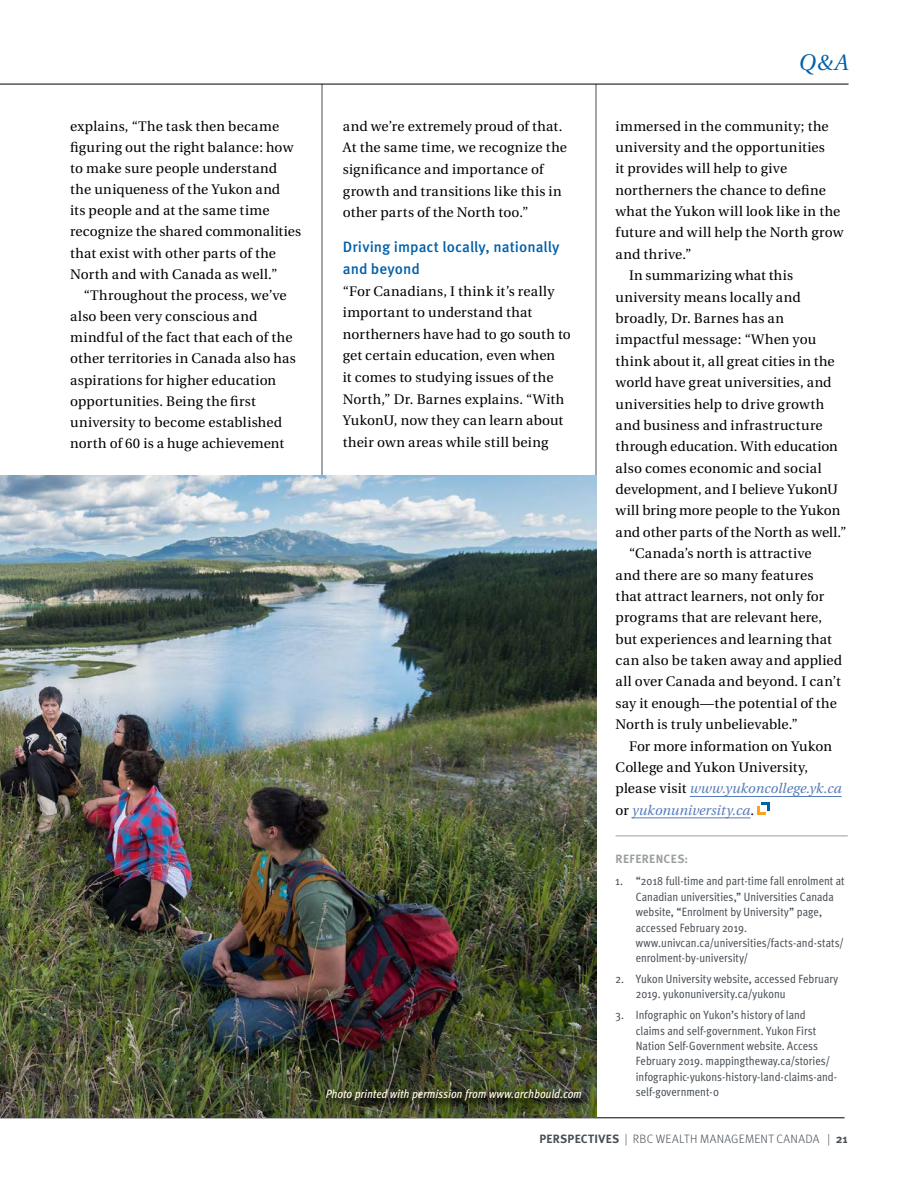
<style>
.page{position:relative;width:918px;height:1188px;background:#fff}
.page>*{position:absolute;margin:0;border:0;box-sizing:border-box;transform-origin:0 0}
.t1{font:italic 22.5px "Utopia";color:#0060a9}
.t2{font:500 15px/21.6px "Meta OT";letter-spacing:.005em;color:#0060a9}
.t3{font:13.8px/21.1px "Utopia";letter-spacing:.015em;color:#000}
.t4{font:italic 13.8px "Utopia";letter-spacing:.005em;color:#577cba}
.t5{font:13.8px "Utopia";letter-spacing:-.005em;color:#000}
.t6{font:13.8px "Utopia";letter-spacing:.035em;color:#000}
.t7{font:300 12.15px "Meta OT";letter-spacing:.025em;color:#484f55}
.t8{font:12px/15.5px "Meta Cond";letter-spacing:.005em;color:#484f55}
.t9{font:italic 500 12px "Meta Cond";color:#fff8e6}
.t10{font:700 12px "Meta OT";letter-spacing:.035em;color:#9da0a2}
.s1{font-style:normal;color:#000}
.s2{font-weight:700;font-size:12px}
.s3{font-size:12px}
</style>
<div class="page">
<hr style="left:0;top:1117px;width:845px;height:1px;background:#000">
<hr style="left:322px;top:84px;width:1px;height:1034px;background:#484f55">
<hr style="left:596px;top:84px;width:1px;height:1034px;background:#484f55">
<img style="left:0;top:475px;width:596px;height:642px">
<hr style="left:0;top:84px;width:849px;height:1px;background:#000">
<hr style="left:690px;top:796px;width:152px;height:1px;background:#577cba">
<hr style="left:632px;top:818px;width:119px;height:1px;background:#577cba">
<hr style="left:616px;top:836px;width:232px;height:1px;background:#9da0a2">
<div style="left:761px;top:803px;width:8px;height:8px;background:#0060a9"></div>
<div style="left:757px;top:807px;width:9px;height:8px;background:#faa21b"></div>
<div style="left:760px;top:805px;width:7px;height:7px;background:#fff"></div>
<div style="left:324px;top:1087px;width:269px;height:25px;background:#000;opacity:.75"></div>
<p class="t3" style="left:70px;top:116px;width:232px">explains, “The task then became figuring out the right balance: how to make sure people understand the uniqueness of the Yukon and<br>its people and at the same time recognize the shared commonalities that exist with other parts of the<br>North and with Canada as well.”</p>
<p class="t3" style="left:70px;top:285px;width:227px;text-indent:14px">“Throughout the process, we’ve also been very conscious and mindful of the fact that each of the other territories in Canada also has aspirations for higher education opportunities. Being the first university to become established north of 60 is a huge achievement</p>
<p class="t3" style="left:343px;top:115px;width:226px;line-height:21.6px">and we’re extremely proud of that.<br>At the same time, we recognize the significance and importance of growth and transitions like this in other parts of the North too.”</p>
<p class="t2" style="left:343px;top:236px;width:218px">Driving impact locally, nationally and beyond</p>
<p class="t3" style="left:343px;top:280px;width:230px;line-height:21.6px">“For Canadians, I think it’s really important to understand that northerners have had to go south to get certain education, even when<br>it comes to studying issues of the North,” Dr. Barnes explains. “With YukonU, now they can learn about their own areas while still being</p>
<h1 class="t1" style="left:799px;top:50px;width:51px">Q&amp;A</h1>
<p class="t3" style="left:616px;top:116px;width:215px">immersed in the community; the</p>
<p class="t3" style="left:616px;top:137px;width:211px">university and the opportunities</p>
<p class="t3" style="left:616px;top:158px;width:173px">it provides will help to give</p>
<p class="t3" style="left:616px;top:180px;width:212px">northerners the chance to define</p>
<p class="t3" style="left:616px;top:201px;width:226px">what the Yukon will look like in the</p>
<p class="t3" style="left:616px;top:222px;width:229px">future and will help the North grow</p>
<p class="t6" style="left:616px;top:247px;width:77px">and thrive.”</p>
<p class="t3" style="left:629px;top:265px;width:165px">In summarizing what this</p>
<p class="t3" style="left:616px;top:287px;width:187px">university means locally and</p>
<p class="t3" style="left:616px;top:308px;width:170px">broadly, Dr. Barnes has an</p>
<p class="t3" style="left:616px;top:329px;width:202px">impactful message: “When you</p>
<p class="t3" style="left:616px;top:351px;width:221px">think about it, all great cities in the</p>
<p class="t3" style="left:616px;top:372px;width:218px">world have great universities, and</p>
<p class="t3" style="left:616px;top:394px;width:210px">universities help to drive growth</p>
<p class="t3" style="left:616px;top:415px;width:209px">and business and infrastructure</p>
<p class="t3" style="left:616px;top:436px;width:224px">through education. With education</p>
<p class="t3" style="left:616px;top:458px;width:208px">also comes economic and social</p>
<p class="t5" style="left:616px;top:482px;width:224px">development, and I believe YukonU</p>
<p class="t3" style="left:616px;top:500px;width:226px">will bring more people to the Yukon</p>
<p class="t3" style="left:616px;top:522px;width:232px">and other parts of the North as well.”</p>
<p class="t3" style="left:629px;top:543px;width:184px">“Canada’s north is attractive</p>
<p class="t3" style="left:616px;top:565px;width:199px">and there are so many features</p>
<p class="t3" style="left:616px;top:586px;width:210px">that attract learners, not only for</p>
<p class="t3" style="left:616px;top:607px;width:208px">programs that are relevant here,</p>
<p class="t3" style="left:616px;top:629px;width:218px">but experiences and learning that</p>
<p class="t3" style="left:616px;top:650px;width:228px">can also be taken away and applied</p>
<p class="t3" style="left:616px;top:671px;width:227px">all over Canada and beyond. I can’t</p>
<p class="t3" style="left:616px;top:693px;width:223px">say it enough—the potential of the</p>
<p class="t3" style="left:616px;top:714px;width:184px">North is truly unbelievable.”</p>
<p class="t3" style="left:629px;top:736px;width:205px">For more information on Yukon</p>
<p class="t3" style="left:616px;top:757px;width:194px">College and Yukon University,</p>
<p class="t4" style="left:616px;top:781px;width:228px"><span class="s1">please visit</span> www.yukoncollege.yk.ca</p>
<p class="t4" style="left:616px;top:802px;width:140px"><span class="s1">or</span> yukonuniversity.ca<span class="s1">.</span></p>
<p class="t10" style="left:616px;top:852px;width:74px">REFERENCES:</p>
<p class="t8" style="left:636px;top:873px;width:210px;text-indent:-20px">1. “2018 full-time and part-time fall enrolment at Canadian universities,” Universities Canada website, “Enrolment by University” page, accessed February 2019. www.univcan.ca/universities/facts-and-stats/ enrolment-by-university/</p>
<p class="t8" style="left:636px;top:971px;width:204px;text-indent:-20px">2. Yukon University website, accessed February<br>2019. yukonuniversity.ca/yukonu</p>
<p class="t8" style="left:636px;top:1007px;width:203px;text-indent:-20px">3. Infographic on Yukon’s history of land claims and self-government. Yukon First Nation Self-Government website. Access February 2019. mappingtheway.ca/stories/ infographic-yukons-history-land-claims-and-</p>
<p class="t9" style="left:326px;top:1087px;width:258px">Photo printed with permission from www.archbould.com</p>
<p class="t8" style="left:636px;top:1084px;width:85px">self-government-0</p>
<p class="t7" style="left:539px;top:1132px;width:310px"><span class="s2">PERSPECTIVES</span> | RBC WEALTH MANAGEMENT CANADA <span class="s3">|</span> <span class="s2">21</span></p>
</div>
